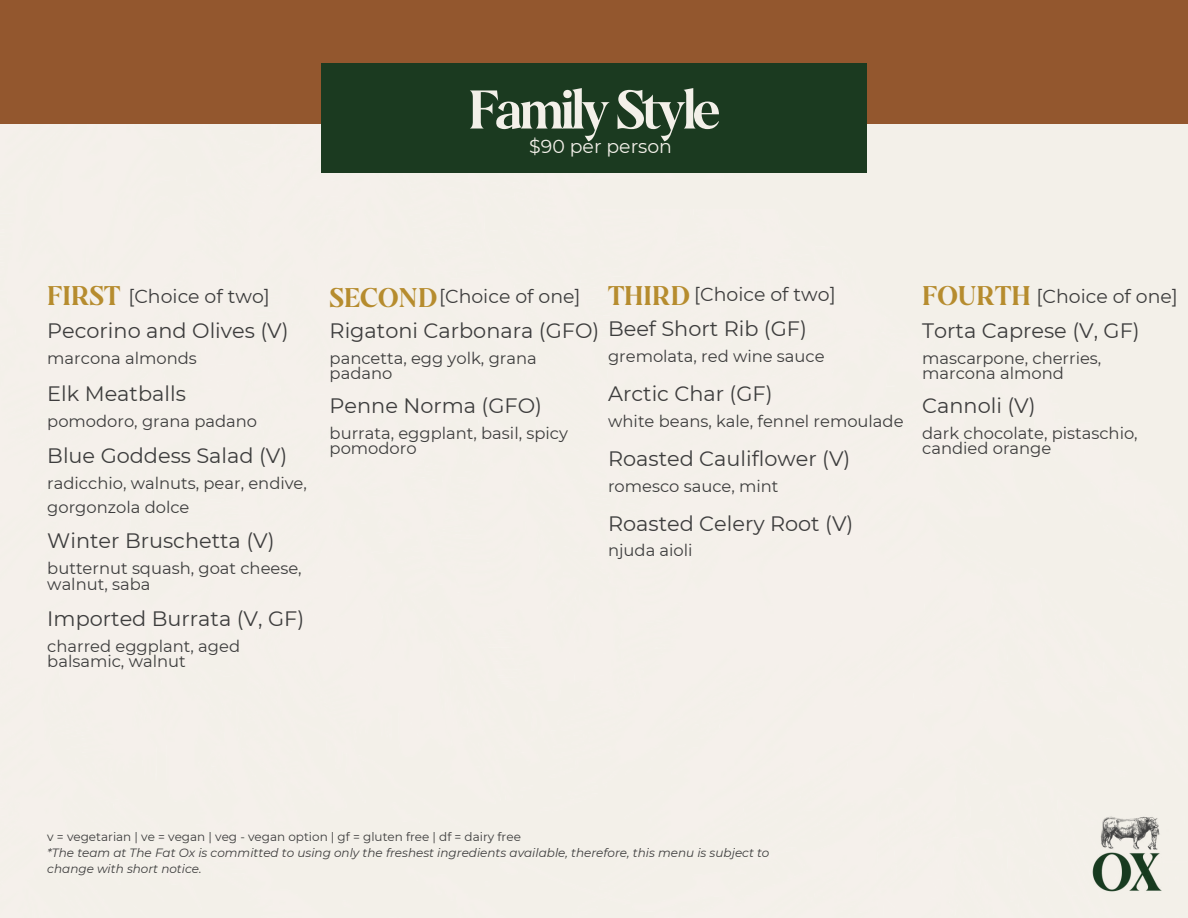
<style>
.page{position:relative;width:1188px;height:918px;background:#fff}
.page>*{position:absolute;margin:0;border:0;box-sizing:border-box;transform-origin:0 0}
.t1{font:54.3px "Galonia";letter-spacing:-.065em;color:#f3f0e9}
.t2{font:27px "Galonia";color:#b68c2e}
.t3{font:20.85px "Montserrat";color:#3d3d3d}
.t4{font:18.9px "Montserrat";color:#3d3d3d}
.t5{font:18.9px "Montserrat";color:#f3f0e9}
.t6{font:16.35px/15.8px "Montserrat";color:#3d3d3d}
.t7{font:italic 12px/16px "Montserrat";color:#3d3d3d}
.t8{font:12px "Montserrat";color:#3d3d3d}
</style>
<div class="page">
<div style="left:0;top:123px;width:1188px;height:795px;background:#f4f0ea"></div>
<div style="left:0;top:0;width:1188px;height:123px;background:#93572e"></div>
<div style="left:321px;top:64px;width:545px;height:109px;background:#1b3a20"></div>
<div style="left:590px;top:180px;width:277px;height:14px;background:#f3f0e9"></div>
<div style="left:590px;top:194px;width:191px;height:15px;background:#f3f0e9"></div>
<img style="left:1079px;top:803px;width:101px;height:102px">
<h1 class="t1" style="left:468px;top:77px;width:253px">Family Style</h1>
<p class="t5" style="left:529px;top:133px;width:144px">$90 per person</p>
<h2 class="t2" style="left:47px;top:279px;width:75px">FIRST</h2>
<h2 class="t2" style="left:330px;top:281px;width:109px">SECOND</h2>
<h2 class="t2" style="left:608px;top:279px;width:83px">THIRD</h2>
<p class="t4" style="left:694px;top:281px;width:143px">[Choice of two]</p>
<h2 class="t2" style="left:922px;top:279px;width:110px">FOURTH</h2>
<p class="t4" style="left:128px;top:283px;width:143px">[Choice of two]</p>
<p class="t4" style="left:439px;top:283px;width:143px">[Choice of one]</p>
<p class="t4" style="left:1037px;top:283px;width:143px">[Choice of one]</p>
<p class="t3" style="left:47px;top:316px;width:243px">Pecorino and Olives (V)</p>
<p class="t6" style="left:47px;top:349px;width:151px">marcona almonds</p>
<p class="t3" style="left:47px;top:379px;width:140px">Elk Meatballs</p>
<p class="t6" style="left:47px;top:412px;width:211px">pomodoro, grana padano</p>
<p class="t3" style="left:47px;top:442px;width:242px">Blue Goddess Salad (V)</p>
<p class="t6" style="left:47px;top:471px;width:261px;line-height:23.7px">radicchio, walnuts, pear, endive, gorgonzola dolce</p>
<p class="t3" style="left:47px;top:527px;width:229px">Winter Bruschetta (V)</p>
<p class="t6" style="left:47px;top:560px;width:256px">butternut squash, goat cheese, walnut, saba</p>
<p class="t3" style="left:47px;top:604px;width:258px">Imported Burrata (V, GF)</p>
<p class="t6" style="left:47px;top:637px;width:194px">charred eggplant, aged balsamic, walnut</p>
<p class="t3" style="left:330px;top:316px;width:479px">Rigatoni Carbonara (GFO) Beef Short Rib (GF)</p>
<p class="t6" style="left:330px;top:349px;width:209px">pancetta, egg yolk, grana padano</p>
<p class="t6" style="left:608px;top:348px;width:218px">gremolata, red wine sauce</p>
<p class="t3" style="left:330px;top:391px;width:214px">Penne Norma (GFO)</p>
<p class="t6" style="left:330px;top:424px;width:240px">burrata, eggplant, basil, spicy pomodoro</p>
<p class="t3" style="left:608px;top:379px;width:166px">Arctic Char (GF)</p>
<p class="t6" style="left:608px;top:412px;width:297px">white beans, kale, fennel remoulade</p>
<p class="t3" style="left:608px;top:444px;width:244px">Roasted Cauliflower (V)</p>
<p class="t6" style="left:608px;top:477px;width:172px">romesco sauce, mint</p>
<p class="t3" style="left:608px;top:509px;width:247px">Roasted Celery Root (V)</p>
<p class="t6" style="left:608px;top:542px;width:86px">njuda aioli</p>
<p class="t3" style="left:922px;top:316px;width:219px">Torta Caprese (V, GF)</p>
<p class="t6" style="left:922px;top:349px;width:181px">mascarpone, cherries, marcona almond</p>
<p class="t3" style="left:922px;top:391px;width:115px">Cannoli (V)</p>
<p class="t6" style="left:922px;top:424px;width:217px">dark chocolate, pistaschio, candied orange</p>
<p class="t8" style="left:47px;top:828px;width:475px">v = vegetarian | ve = vegan | veg - vegan option | gf = gluten free | df = dairy free</p>
<p class="t7" style="left:47px;top:844px;width:724px">*The team at The Fat Ox is committed to using only the freshest ingredients available, therefore, this menu is subject to change with short notice.</p>
</div>
